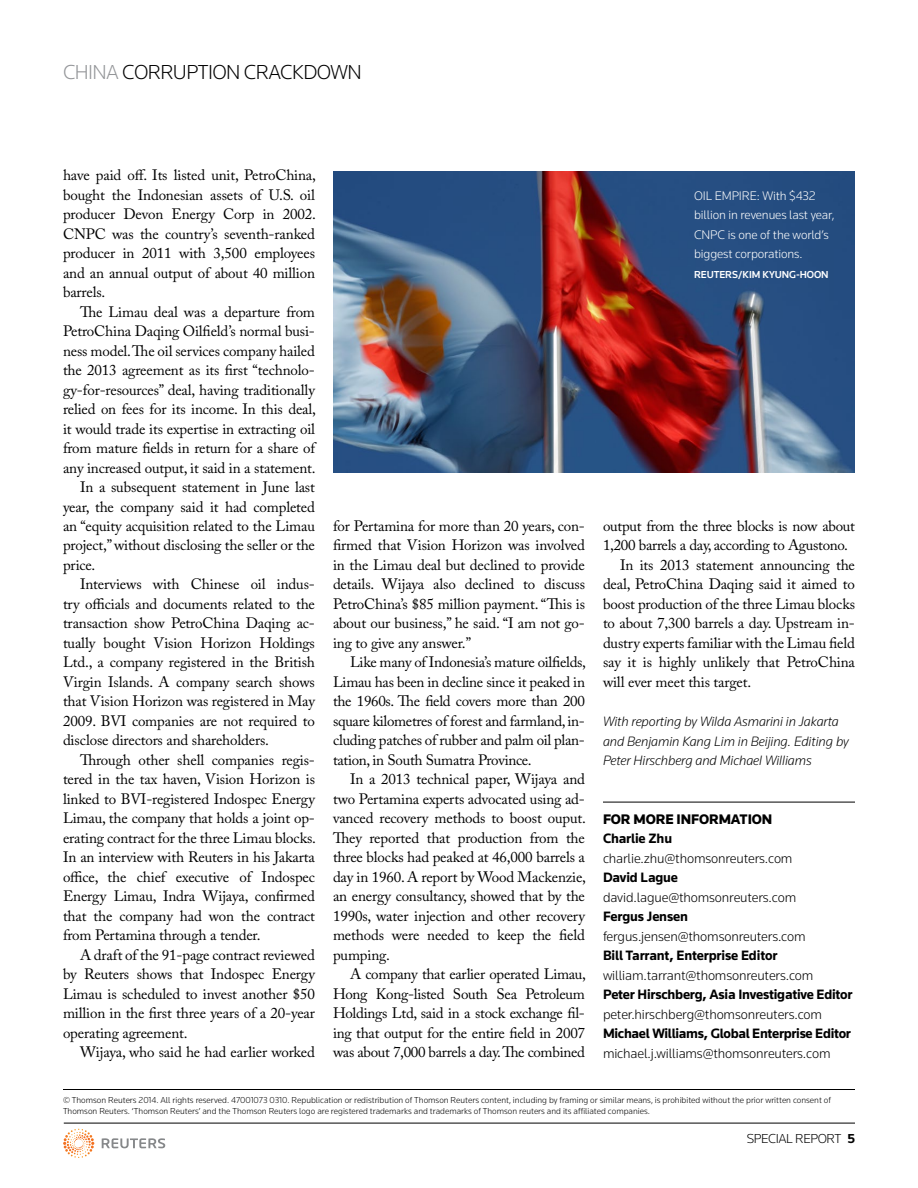
<style>
.page{position:relative;width:918px;height:1188px;background:#fff}
.page>*{position:absolute;margin:0;border:0;box-sizing:border-box;transform-origin:0 0}
.t1{font:300 21px "Knowledge";letter-spacing:-.03em;color:#000}
.t2{font:15px/19.5px "Adobe Caslon Pro";letter-spacing:-.01em;color:#000;text-align:justify}
.t3{font:900 14.4px "Knowledge";letter-spacing:-.01em;color:#000}
.t4{font:300 14.1px "Knowledge";letter-spacing:-.01em;color:#000}
.t5{font:700 14.1px "Knowledge";letter-spacing:-.015em;color:#000}
.t6{font:italic 300 14.1px/19.5px "Knowledge";letter-spacing:-.01em;color:#000}
.t7{font:300 13.5px "Knowledge";letter-spacing:-.03em;color:#000}
.t8{font:300 12.9px/19.5px "Knowledge";letter-spacing:-.01em;color:#fff}
.t9{font:500 10.5px "Knowledge";letter-spacing:-.01em;color:#fff}
.t10{font:300 9px/10.8px "Knowledge";color:#000}
.s1{color:#939598}
.s2{font-weight:700}
</style>
<div class="page">
<hr style="left:63px;top:1089px;width:792px;height:1px;background:#000">
<hr style="left:64px;top:1123px;width:791px;height:1px;background:#000">
<svg style="left:102px;top:1138px;width:63px;height:10px"></svg>
<svg style="left:63px;top:1129px;width:31px;height:27px"></svg>
<hr style="left:603px;top:802px;width:252px;height:1px;background:#000">
<img style="left:333px;top:171px;width:522px;height:301px">
<h1 class="t1" style="left:63px;top:59px;width:300px"><span class="s1">CHINA</span> CORRUPTION CRACKDOWN</h1>
<p class="t2" style="left:63px;top:165px;width:255px">have paid off. Its listed unit, PetroChina, bought the Indonesian assets of U.S. oil producer Devon Energy Corp in 2002.<br>CNPC was the country’s seventh-ranked producer in 2011 with 3,500 employees and an annual output of about 40 million barrels.</p>
<p class="t2" style="left:80px;top:302px;width:237px">The Limau deal was a departure from</p>
<p class="t2" style="left:63px;top:321px;width:254px">PetroChina Daqing Oilfield’s normal busi-</p>
<p class="t2" style="left:63px;top:341px;width:253px">ness model. The oil services company hailed</p>
<p class="t2" style="left:63px;top:360px;width:254px">the 2013 agreement as its first “technolo-</p>
<p class="t2" style="left:63px;top:380px;width:253px">gy-for-resources” deal, having traditionally</p>
<p class="t2" style="left:63px;top:399px;width:255px">relied on fees for its income. In this deal,</p>
<p class="t2" style="left:63px;top:419px;width:254px">it would trade its expertise in extracting oil</p>
<p class="t2" style="left:63px;top:438px;width:254px">from mature fields in return for a share of</p>
<p class="t2" style="left:63px;top:458px;width:254px">any increased output, it said in a statement.</p>
<p class="t2" style="left:80px;top:477px;width:236px">In a subsequent statement in June last</p>
<p class="t2" style="left:63px;top:497px;width:254px">year, the company said it had completed</p>
<p class="t2" style="left:63px;top:516px;width:254px">an “equity acquisition related to the Limau</p>
<p class="t2" style="left:63px;top:536px;width:254px">project,” without disclosing the seller or the</p>
<p class="t2" style="left:63px;top:555px;width:34px">price.</p>
<p class="t2" style="left:80px;top:575px;width:236px">Interviews with Chinese oil indus-</p>
<p class="t2" style="left:63px;top:594px;width:254px">try officials and documents related to the</p>
<p class="t2" style="left:63px;top:614px;width:254px">transaction show PetroChina Daqing ac-</p>
<p class="t2" style="left:63px;top:633px;width:253px">tually bought Vision Horizon Holdings</p>
<p class="t2" style="left:63px;top:653px;width:254px">Ltd., a company registered in the British</p>
<p class="t2" style="left:63px;top:672px;width:253px">Virgin Islands. A company search shows</p>
<p class="t2" style="left:63px;top:692px;width:254px">that Vision Horizon was registered in May</p>
<p class="t2" style="left:63px;top:711px;width:253px">2009. BVI companies are not required to</p>
<p class="t2" style="left:63px;top:731px;width:208px">disclose directors and shareholders.</p>
<p class="t2" style="left:80px;top:750px;width:237px">Through other shell companies regis-</p>
<p class="t2" style="left:63px;top:770px;width:254px">tered in the tax haven, Vision Horizon is</p>
<p class="t2" style="left:63px;top:789px;width:254px">linked to BVI-registered Indospec Energy</p>
<p class="t2" style="left:63px;top:809px;width:254px">Limau, the company that holds a joint op-</p>
<p class="t2" style="left:63px;top:828px;width:255px">erating contract for the three Limau blocks.</p>
<p class="t2" style="left:63px;top:848px;width:253px">In an interview with Reuters in his Jakarta</p>
<p class="t2" style="left:63px;top:867px;width:254px">office, the chief executive of Indospec</p>
<p class="t2" style="left:63px;top:887px;width:253px">Energy Limau, Indra Wijaya, confirmed</p>
<p class="t2" style="left:63px;top:906px;width:253px">that the company had won the contract</p>
<p class="t2" style="left:63px;top:926px;width:199px">from Pertamina through a tender.</p>
<p class="t2" style="left:80px;top:945px;width:236px">A draft of the 91-page contract reviewed</p>
<p class="t2" style="left:63px;top:965px;width:254px">by Reuters shows that Indospec Energy</p>
<p class="t2" style="left:63px;top:984px;width:254px">Limau is scheduled to invest another $50</p>
<p class="t2" style="left:63px;top:1004px;width:254px">million in the first three years of a 20-year</p>
<p class="t2" style="left:63px;top:1023px;width:126px">operating agreement.</p>
<p class="t2" style="left:80px;top:1043px;width:236px">Wijaya, who said he had earlier worked</p>
<p class="t2" style="left:333px;top:516px;width:254px">for Pertamina for more than 20 years, con&shy;firmed that Vision Horizon was involved in the Limau deal but declined to provide details. Wijaya also declined to discuss PetroChina’s $85 million payment. “This is about our business,” he said. “I am not go&shy;ing to give any answer.”</p>
<p class="t2" style="left:333px;top:653px;width:255px;text-indent:17px">Like many of Indonesia’s mature oilfields, Limau has been in decline since it peaked in the 1960s. The field covers more than 200 square kilometres of forest and farmland, in&shy;cluding patches of rubber and palm oil plan&shy;tation, in South Sumatra Province.</p>
<p class="t2" style="left:333px;top:770px;width:255px;text-indent:17px">In a 2013 technical paper, Wijaya and two Pertamina experts advocated using ad&shy;vanced recovery methods to boost ouput.<br>They reported that production from the three blocks had peaked at 46,000 barrels a day in 1960. A report by Wood Mackenzie, an energy consultancy, showed that by the 1990s, water injection and other recovery methods were needed to keep the field pumping.</p>
<p class="t2" style="left:333px;top:965px;width:255px;text-indent:17px">A company that earlier operated Limau, Hong Kong-listed South Sea Petroleum Holdings Ltd, said in a stock exchange fil&shy;ing that output for the entire field in 2007 was about 7,000 barrels a day. The combined</p>
<p class="t8" style="left:694px;top:185px;width:142px">OIL EMPIRE: With $432 billion in revenues last year,<br>CNPC is one of the world’s biggest corporations.</p>
<p class="t9" style="left:694px;top:268px;width:136px">REUTERS/KIM KYUNG-HOON</p>
<p class="t2" style="left:603px;top:516px;width:253px">output from the three blocks is now about</p>
<p class="t2" style="left:603px;top:536px;width:247px">1,200 barrels a day, according to Agustono.</p>
<p class="t2" style="left:620px;top:555px;width:236px">In its 2013 statement announcing the</p>
<p class="t2" style="left:603px;top:575px;width:253px">deal, PetroChina Daqing said it aimed to</p>
<p class="t2" style="left:603px;top:594px;width:254px">boost production of the three Limau blocks</p>
<p class="t2" style="left:603px;top:614px;width:254px">to about 7,300 barrels a day. Upstream in-</p>
<p class="t2" style="left:603px;top:633px;width:254px">dustry experts familiar with the Limau field</p>
<p class="t2" style="left:603px;top:653px;width:254px">say it is highly unlikely that PetroChina</p>
<p class="t2" style="left:603px;top:672px;width:150px">will ever meet this target.</p>
<p class="t6" style="left:603px;top:711px;width:247px">With reporting by Wilda Asmarini in Jakarta and Benjamin Kang Lim in Beijing. Editing by<br>Peter Hirschberg and Michael Williams</p>
<p class="t3" style="left:603px;top:810px;width:171px">FOR MORE INFORMATION</p>
<p class="t5" style="left:603px;top:830px;width:71px">Charlie Zhu</p>
<p class="t4" style="left:603px;top:849px;width:191px">charlie.zhu@thomsonreuters.com</p>
<p class="t5" style="left:603px;top:869px;width:77px">David Lague</p>
<p class="t4" style="left:603px;top:888px;width:195px">david.lague@thomsonreuters.com</p>
<p class="t5" style="left:603px;top:908px;width:86px">Fergus Jensen</p>
<p class="t4" style="left:603px;top:927px;width:204px">fergus.jensen@thomsonreuters.com</p>
<p class="t5" style="left:603px;top:947px;width:176px">Bill Tarrant, Enterprise Editor</p>
<p class="t4" style="left:603px;top:966px;width:212px">william.tarrant@thomsonreuters.com</p>
<p class="t5" style="left:603px;top:986px;width:251px">Peter Hirschberg, Asia Investigative Editor</p>
<p class="t4" style="left:603px;top:1005px;width:221px">peter.hirschberg@thomsonreuters.com</p>
<p class="t5" style="left:603px;top:1025px;width:249px">Michael Williams, Global Enterprise Editor</p>
<p class="t4" style="left:603px;top:1044px;width:229px">michael.j.williams@thomsonreuters.com</p>
<p class="t10" style="left:63px;top:1095px;width:770px">© Thomson Reuters 2014. All rights reserved. 47001073 0310. Republication or redistribution of Thomson Reuters content, including by framing or similar means, is prohibited without the prior written consent of<br>Thomson Reuters. ‘Thomson Reuters’ and the Thomson Reuters logo are registered trademarks and trademarks of Thomson reuters and its affiliated companies.</p>
<p class="t7" style="left:747px;top:1130px;width:110px">SPECIAL REPORT <span class="s2">5</span></p>
</div>
